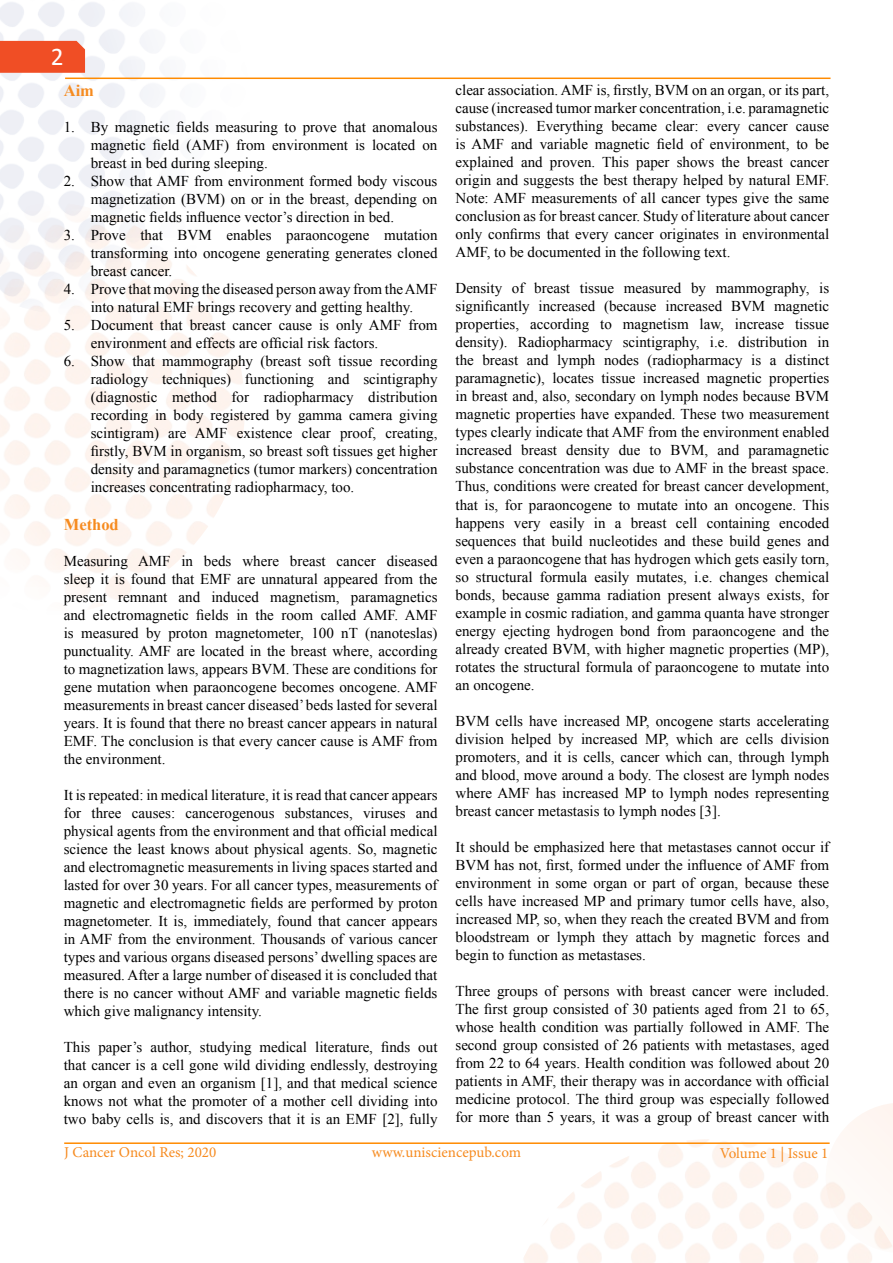
<style>
.page{position:relative;width:893px;height:1263px;background:#fff}
.page>*{position:absolute;margin:0;border:0;box-sizing:border-box;transform-origin:0 0}
.t1{font:25.5px "Calibri";color:#fff}
.t2{font:700 16.5px "Times New Roman";color:#f68b1f}
.t3{font:15px/18px "Times New Roman";color:#000;text-align:justify}
.t4{font:15px "Minion Pro";color:#f68b20}
</style>
<div class="page">
<svg style="left:841px;top:1103px;width:52px;height:36px"></svg>
<div style="left:0;top:41px;width:85px;height:32px;background:#f04e25"></div>
<hr style="left:64px;top:1142px;width:766px;height:2px;background:#ff8b01">
<hr style="left:65px;top:78px;width:765px;height:1px;background:#ff8b01">
<h1 class="t1" style="left:51px;top:40px;width:14px">2</h1>
<p class="t2" style="left:64px;top:79px;width:32px">Aim</p>
<p class="t3" style="left:91px;top:118px;width:348px;text-indent:-27px">1. By magnetic fields measuring to prove that anomalous magnetic field (AMF) from environment is located on breast in bed during sleeping.</p>
<p class="t3" style="left:91px;top:172px;width:348px;text-indent:-27px">2. Show that AMF from environment formed body viscous magnetization (BVM) on or in the breast, depending on magnetic fields influence vector’s direction in bed.</p>
<p class="t3" style="left:91px;top:226px;width:348px;text-indent:-27px">3. Prove that BVM enables paraoncogene mutation transforming into oncogene generating generates cloned breast cancer.</p>
<p class="t3" style="left:64px;top:280px;width:375px;text-align:center">4. Prove that moving the diseased person away from the AMF into natural EMF brings recovery and getting healthy.</p>
<p class="t3" style="left:91px;top:316px;width:348px;text-indent:-27px">5. Document that breast cancer cause is only AMF from environment and effects are official risk factors.</p>
<p class="t3" style="left:91px;top:352px;width:348px;text-indent:-27px">6. Show that mammography (breast soft tissue recording radiology techniques) functioning and scintigraphy (diagnostic method for radiopharmacy distribution recording in body registered by gamma camera giving scintigram) are AMF existence clear proof, creating, firstly, BVM in organism, so breast soft tissues get higher density and paramagnetics (tumor markers) concentration increases concentrating radiopharmacy, too.</p>
<p class="t2" style="left:64px;top:513px;width:56px">Method</p>
<p class="t3" style="left:64px;top:552px;width:375px">Measuring AMF in beds where breast cancer diseased sleep it is found that EMF are unnatural appeared from the present remnant and induced magnetism, paramagnetics and electromagnetic fields in the room called AMF. AMF is measured by proton magnetometer, 100 nT (nanoteslas) punctuality. AMF are located in the breast where, according to magnetization laws, appears BVM. These are conditions for gene mutation when paraoncogene becomes oncogene. AMF measurements in breast cancer diseased’ beds lasted for several years. It is found that there no breast cancer appears in natural EMF. The conclusion is that every cancer cause is AMF from the environment.</p>
<p class="t3" style="left:64px;top:786px;width:375px">It is repeated: in medical literature, it is read that cancer appears for three causes: cancerogenous substances, viruses and physical agents from the environment and that official medical science the least knows about physical agents. So, magnetic and electromagnetic measurements in living spaces started and lasted for over 30 years. For all cancer types, measurements of magnetic and electromagnetic fields are performed by proton magnetometer. It is, immediately, found that cancer appears in AMF from the environment. Thousands of various cancer types and various organs diseased persons’ dwelling spaces are measured. After a large number of diseased it is concluded that there is no cancer without AMF and variable magnetic fields which give malignancy intensity.</p>
<p class="t3" style="left:64px;top:1038px;width:375px">This paper’s author, studying medical literature, finds out that cancer is a cell gone wild dividing endlessly, destroying an organ and even an organism [1], and that medical science knows not what the promoter of a mother cell dividing into two baby cells is, and discovers that it is an EMF [2], fully</p>
<p class="t3" style="left:455px;top:81px;width:375px">clear association. AMF is, firstly, BVM on an organ, or its part, cause (increased tumor marker concentration, i.e. paramagnetic substances). Everything became clear: every cancer cause is AMF and variable magnetic field of environment, to be explained and proven. This paper shows the breast cancer origin and suggests the best therapy helped by natural EMF.<br>Note: AMF measurements of all cancer types give the same conclusion as for breast cancer. Study of literature about cancer only confirms that every cancer originates in environmental AMF, to be documented in the following text.</p>
<p class="t3" style="left:455px;top:279px;width:375px">Density of breast tissue measured by mammography, is significantly increased (because increased BVM magnetic properties, according to magnetism law, increase tissue density). Radiopharmacy scintigraphy, i.e. distribution in the breast and lymph nodes (radiopharmacy is a distinct paramagnetic), locates tissue increased magnetic properties in breast and, also, secondary on lymph nodes because BVM magnetic properties have expanded. These two measurement types clearly indicate that AMF from the environment enabled increased breast density due to BVM, and paramagnetic substance concentration was due to AMF in the breast space.<br>Thus, conditions were created for breast cancer development, that is, for paraoncogene to mutate into an oncogene. This happens very easily in a breast cell containing encoded sequences that build nucleotides and these build genes and even a paraoncogene that has hydrogen which gets easily torn, so structural formula easily mutates, i.e. changes chemical bonds, because gamma radiation present always exists, for example in cosmic radiation, and gamma quanta have stronger energy ejecting hydrogen bond from paraoncogene and the already created BVM, with higher magnetic properties (MP), rotates the structural formula of paraoncogene to mutate into an oncogene.</p>
<p class="t3" style="left:455px;top:711px;width:375px">BVM cells have increased MP, oncogene starts accelerating division helped by increased MP, which are cells division promoters, and it is cells, cancer which can, through lymph and blood, move around a body. The closest are lymph nodes where AMF has increased MP to lymph nodes representing breast cancer metastasis to lymph nodes [3].</p>
<p class="t3" style="left:455px;top:837px;width:375px">It should be emphasized here that metastases cannot occur if BVM has not, first, formed under the influence of AMF from environment in some organ or part of organ, because these cells have increased MP and primary tumor cells have, also, increased MP, so, when they reach the created BVM and from bloodstream or lymph they attach by magnetic forces and begin to function as metastases.</p>
<p class="t3" style="left:455px;top:981px;width:375px">Three groups of persons with breast cancer were included.<br>The first group consisted of 30 patients aged from 21 to 65, whose health condition was partially followed in AMF. The second group consisted of 26 patients with metastases, aged from 22 to 64 years. Health condition was followed about 20 patients in AMF, their therapy was in accordance with official medicine protocol. The third group was especially followed for more than 5 years, it was a group of breast cancer with</p>
<p class="t4" style="left:64px;top:1142px;width:154px">J Cancer Oncol Res; 2020</p>
<p class="t4" style="left:372px;top:1142px;width:151px">www.unisciencepub.com</p>
<p class="t4" style="left:720px;top:1143px;width:110px">Volume 1 | Issue 1</p>
</div>
